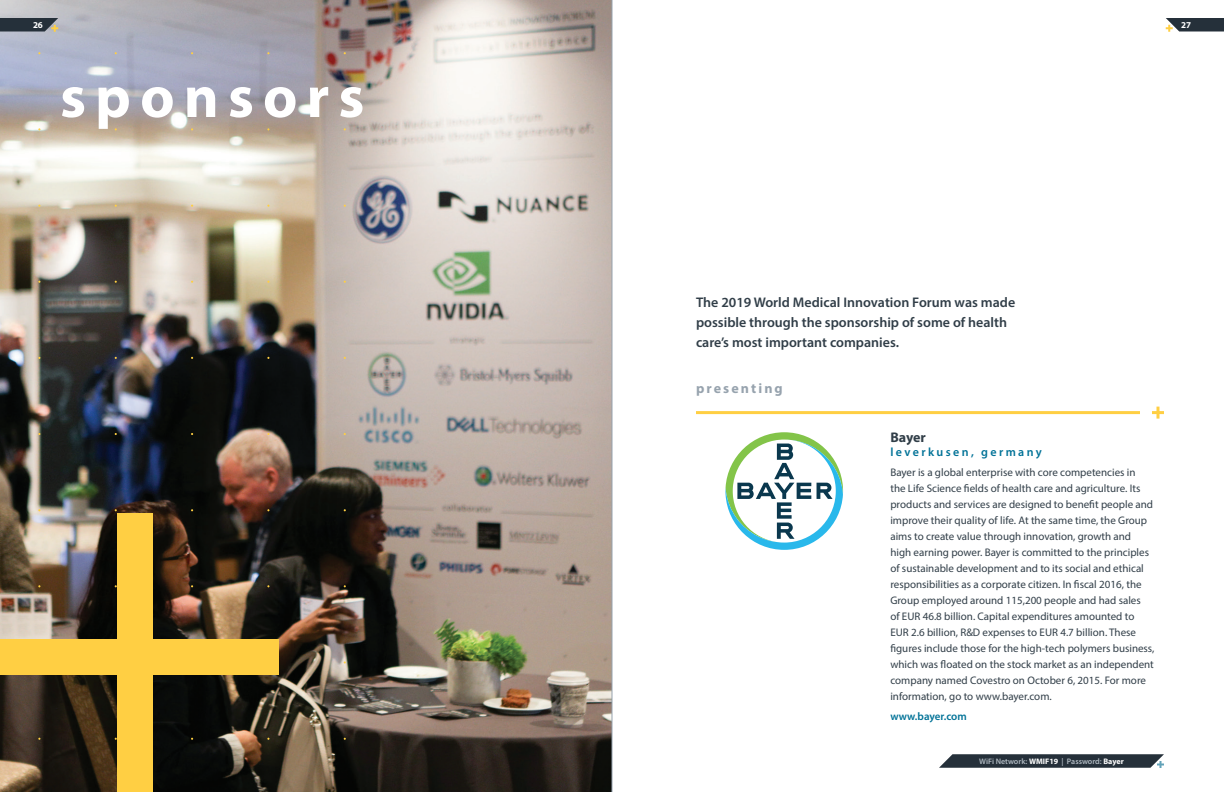
<style>
.page{position:relative;width:1224px;height:792px;background:#fff}
.page>*{position:absolute;margin:0;border:0;box-sizing:border-box;transform-origin:0 0}
.t1{font:700 60px "Myriad Pro";letter-spacing:.15em;color:#fff}
.t2{font:600 14px/20px "Myriad Pro";color:#313e48}
.t3{font:700 14px "Myriad Pro";letter-spacing:.15em;color:#97a3ae}
.t4{font:700 14px "Myriad Pro";letter-spacing:-.005em;color:#313e48}
.t5{font:600 12px "Myriad Pro";letter-spacing:.2em;color:#007297}
.t6{font:11px/16px "Myriad Pro";color:#313e48}
.t7{font:600 11px "Myriad Pro";color:#007297}
.t8{font:700 9px "Myriad Pro";color:#fff}
.t9{font:600 8px "Myriad Pro";color:#b1bac2}
.s1{font-weight:700;color:#fff}
</style>
<div class="page">
<img style="left:0;top:0;width:612px;height:792px">
<hr style="left:696px;top:411px;width:444px;height:3px;background:#ffcf43">
<svg style="left:725px;top:432px;width:118px;height:118px"></svg>
<svg style="left:1152px;top:411px;width:12px;height:3px"></svg>
<svg style="left:1156px;top:407px;width:4px;height:12px"></svg>
<img style="left:0;top:513px;width:279px;height:279px">
<hr style="left:612px;top:0;width:1px;height:792px;background:#97a3ae">
<svg style="left:0;top:18px;width:58px;height:14px"></svg>
<svg style="left:1166px;top:18px;width:58px;height:14px"></svg>
<svg style="left:939px;top:754px;width:225px;height:14px;background:#38424b"></svg>
<p class="t8" style="left:33px;top:19px;width:11px">26</p>
<p class="t8" style="left:1181px;top:19px;width:11px">27</p>
<h1 class="t1" style="left:60px;top:58px;width:306px">sponsors</h1>
<p class="t2" style="left:696px;top:292px;width:321px">The 2019 World Medical Innovation Forum was made possible through the sponsorship of some of health care’s most important companies.</p>
<p class="t3" style="left:696px;top:379px;width:88px">presenting</p>
<p class="t4" style="left:890px;top:428px;width:37px">Bayer</p>
<p class="t5" style="left:890px;top:444px;width:153px">leverkusen, germany</p>
<p class="t6" style="left:890px;top:464px;width:266px">Bayer is a global enterprise with core competencies in<br>the Life Science fields of health care and agriculture. Its products and services are designed to benefit people and improve their quality of life. At the same time, the Group aims to create value through innovation, growth and high earning power. Bayer is committed to the principles of sustainable development and to its social and ethical responsibilities as a corporate citizen. In fiscal 2016, the Group employed around 115,200 people and had sales<br>of EUR 46.8 billion. Capital expenditures amounted to EUR 2.6 billion, R&amp;D expenses to EUR 4.7 billion. These figures include those for the high-tech polymers business, which was floated on the stock market as an independent company named Covestro on October 6, 2015. For more information, go to www.bayer.com.</p>
<p class="t7" style="left:890px;top:709px;width:78px">www.bayer.com</p>
<p class="t9" style="left:979px;top:756px;width:146px">WiFi Network: <span class="s1">WMIF19</span> | Password: <span class="s1">Bayer</span></p>
</div>
